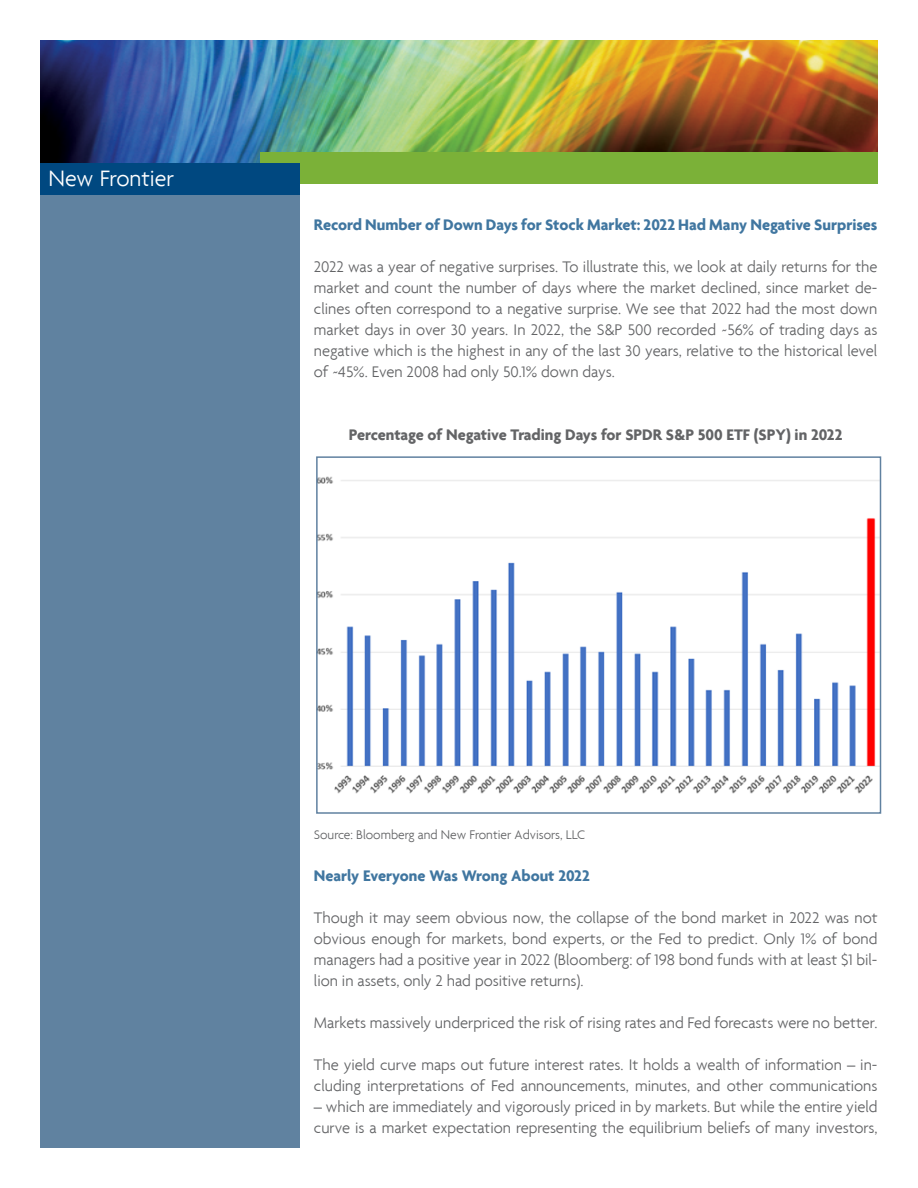
<style>
.page{position:relative;width:918px;height:1188px;background:#fff}
.page>*{position:absolute;margin:0;border:0;box-sizing:border-box;transform-origin:0 0}
.t1{font:300 24px "Agenda";color:#fff}
.t2{font:300 16.5px/21px "Agenda";color:#636466;text-align:justify}
.t3{font:700 16.5px "Agenda";color:#4076a0}
.t4{font:700 16.5px "Agenda";color:#636466}
.t5{font:300 13.5px "Agenda";color:#636466}
</style>
<div class="page">
<div style="left:40px;top:162px;width:260px;height:986px;background:#6082a0"></div>
<img style="left:40px;top:40px;width:838px;height:123px">
<div style="left:260px;top:152px;width:618px;height:32px;background:#7bb138"></div>
<div style="left:40px;top:163px;width:260px;height:32px;background:#004880"></div>
<img style="left:319px;top:476px;width:559px;height:318px">
<div style="left:316px;top:456px;width:565px;height:358px;border:2px solid #6081a0"></div>
<h1 class="t1" style="left:48px;top:164px;width:127px">New Frontier</h1>
<p class="t3" style="left:314px;top:214px;width:565px">Record Number of Down Days for Stock Market: 2022 Had Many Negative Surprises</p>
<p class="t2" style="left:314px;top:256px;width:565px">2022 was a year of negative surprises. To illustrate this, we look at daily returns for the market and count the number of days where the market declined, since market de&shy;clines often correspond to a negative surprise. We see that 2022 had the most down market days in over 30 years. In 2022, the S&amp;P 500 recorded ~56% of trading days as negative which is the highest in any of the last 30 years, relative to the historical level of ~45%. Even 2008 had only 50.1% down days.</p>
<p class="t4" style="left:349px;top:424px;width:495px">Percentage of Negative Trading Days for SPDR S&amp;P 500 ETF (SPY) in 2022</p>
<p class="t5" style="left:314px;top:826px;width:273px">Source: Bloomberg and New Frontier Advisors, LLC</p>
<p class="t3" style="left:314px;top:865px;width:277px">Nearly Everyone Was Wrong About 2022</p>
<p class="t2" style="left:314px;top:907px;width:565px">Though it may seem obvious now, the collapse of the bond market in 2022 was not obvious enough for markets, bond experts, or the Fed to predict. Only 1% of bond managers had a positive year in 2022 (Bloomberg: of 198 bond funds with at least $1 bil&shy;lion in assets, only 2 had positive returns).</p>
<p class="t2" style="left:314px;top:1012px;width:565px">Markets massively underpriced the risk of rising rates and Fed forecasts were no better.</p>
<p class="t2" style="left:314px;top:1054px;width:565px">The yield curve maps out future interest rates. It holds a wealth of information – in&shy;cluding interpretations of Fed announcements, minutes, and other communications</p>
<p class="t2" style="left:314px;top:1096px;width:565px">– which are immediately and vigorously priced in by markets. But while the entire yield curve is a market expectation representing the equilibrium beliefs of many investors,</p>
</div>
